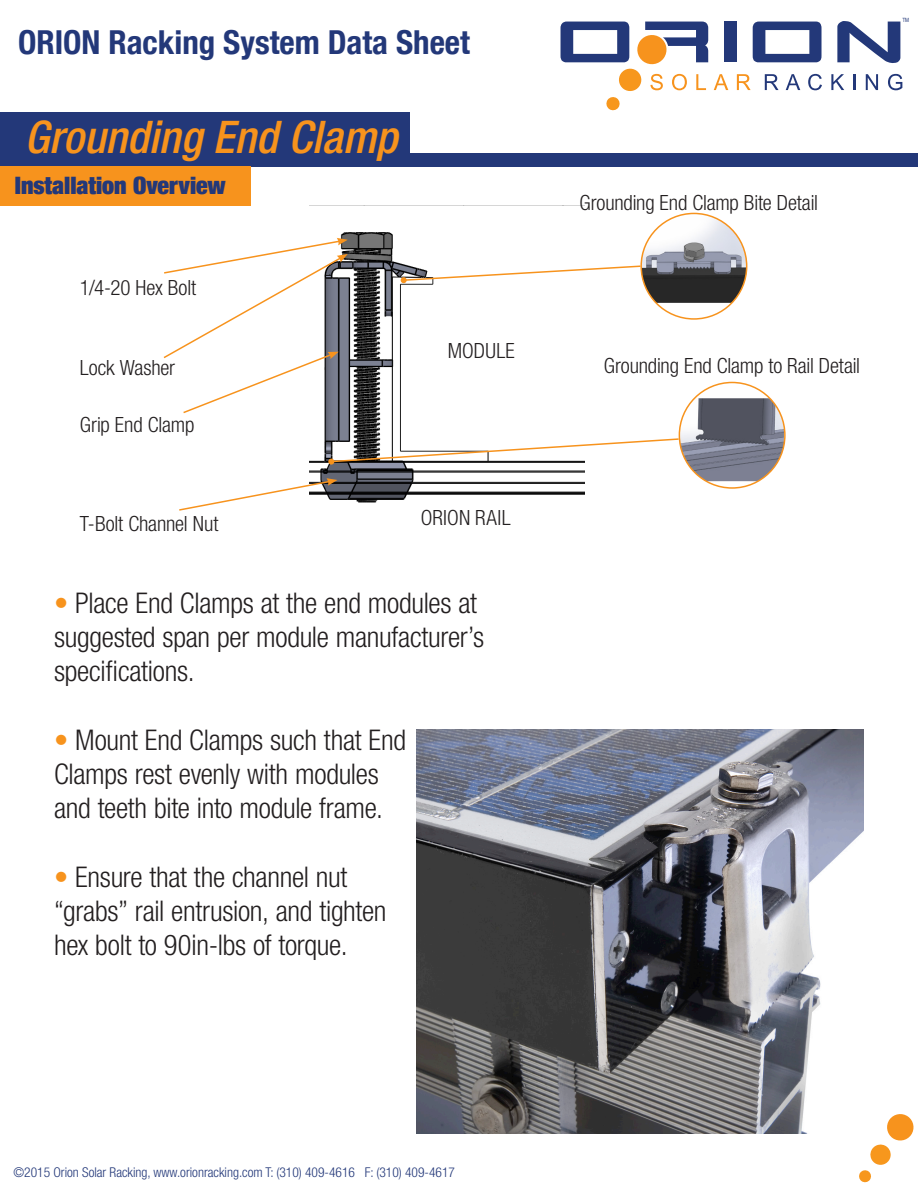
<style>
.page{position:relative;width:918px;height:1188px;background:#fff}
.page>*{position:absolute;margin:0;border:0;box-sizing:border-box;transform-origin:0 0}
.t1{font:italic 500 condensed 45px "Helvetica Neue LT Com";color:#f7931d}
.t2{font:700 condensed 33px "Helvetica Neue LT Com";color:#233879}
.t3{font:300 condensed 28.5px/34.2px "Helvetica Neue LT Com";letter-spacing:-.01em;color:#231f20}
.t4{font:900 condensed 24px "Helvetica Neue LT Com";color:#233879}
.t5{font:300 condensed 21px "Helvetica Neue LT Com";letter-spacing:-.01em;color:#231f20}
.t6{font:300 condensed 21px "Helvetica Neue LT Com";letter-spacing:.01em;color:#231f20}
.t7{font:300 condensed 13.5px "Helvetica Neue LT Com";color:#233879}
.t8{font:6.3px "Century Gothic";color:#000}
.t9{font:5.7px "Arial Narrow";color:#233879}
.s1{color:#f7931d}
</style>
<div class="page">
<div style="left:0;top:112px;width:409px;height:54px;background:#233879"></div>
<svg style="left:859px;top:1114px;width:55px;height:69px"></svg>
<div style="left:724px;top:22px;width:13px;height:40px;background:#233879"></div>
<svg style="left:753px;top:22px;width:69px;height:40px"></svg>
<svg style="left:837px;top:21px;width:63px;height:42px"></svg>
<svg style="left:561px;top:22px;width:147px;height:89px"></svg>
<svg style="left:714px;top:74px;width:14px;height:16px"></svg>
<svg style="left:737px;top:74px;width:14px;height:16px"></svg>
<svg style="left:765px;top:74px;width:14px;height:16px"></svg>
<svg style="left:786px;top:74px;width:14px;height:16px"></svg>
<svg style="left:808px;top:74px;width:14px;height:16px"></svg>
<svg style="left:831px;top:74px;width:13px;height:16px"></svg>
<svg style="left:853px;top:74px;width:2px;height:16px"></svg>
<svg style="left:866px;top:74px;width:12px;height:16px"></svg>
<svg style="left:888px;top:74px;width:14px;height:16px"></svg>
<div style="left:401px;top:153px;width:517px;height:13px;background:#233879"></div>
<svg style="left:309px;top:232px;width:276px;height:271px"></svg>
<div style="left:0;top:166px;width:251px;height:40px;background:#f7931d"></div>
<svg style="left:163px;top:238px;width:185px;height:177px"></svg>
<svg style="left:328px;top:437px;width:351px;height:28px"></svg>
<svg style="left:401px;top:265px;width:239px;height:18px"></svg>
<svg style="left:179px;top:478px;width:159px;height:33px"></svg>
<img style="left:417px;top:730px;width:447px;height:404px">
<img style="left:641px;top:213px;width:106px;height:90px">
<div style="left:640px;top:213px;width:107px;height:107px;border:2px solid #f7931d;border-radius:50%"></div>
<img style="left:679px;top:398px;width:104px;height:83px">
<div style="left:679px;top:382px;width:107px;height:107px;border:2px solid #f7931d;border-radius:50%"></div>
<p class="t2" style="left:18px;top:22px;width:454px">ORION Racking System Data Sheet</p>
<h1 class="t1" style="left:25px;top:110px;width:374px">Grounding End Clamp</h1>
<p class="t4" style="left:15px;top:171px;width:212px">Installation Overview</p>
<p class="t5" style="left:80px;top:276px;width:118px">1/4-20 Hex Bolt</p>
<p class="t5" style="left:580px;top:190px;width:240px">Grounding End Clamp Bite Detail</p>
<p class="t8" style="left:612px;top:193px;width:5px">4</p>
<p class="t8" style="left:711px;top:194px;width:5px">3</p>
<p class="t8" style="left:811px;top:193px;width:5px">2</p>
<p class="t5" style="left:448px;top:338px;width:69px">MODULE</p>
<p class="t5" style="left:80px;top:356px;width:97px">Lock Washer</p>
<p class="t5" style="left:604px;top:353px;width:258px">Grounding End Clamp to Rail Detail</p>
<p class="t5" style="left:80px;top:413px;width:116px">Grip End Clamp</p>
<p class="t5" style="left:80px;top:512px;width:140px">T-Bolt Channel Nut</p>
<p class="t8" style="left:155px;top:519px;width:5px">B</p>
<p class="t6" style="left:421px;top:506px;width:91px">ORION RAIL</p>
<p class="t3" style="left:54px;top:586px;width:432px"><span class="s1">•</span> Place End Clamps at the end modules at suggested span per module manufacturer’s specifications.</p>
<p class="t3" style="left:54px;top:723px;width:354px"><span class="s1">•</span> Mount End Clamps such that End<br>Clamps rest evenly with modules and teeth bite into module frame.</p>
<p class="t3" style="left:54px;top:859px;width:334px"><span class="s1">•</span> Ensure that the channel nut “grabs” rail entrusion, and tighten hex bolt to 90in-lbs of torque.</p>
<p class="t9" style="left:902px;top:15px;width:8px">TM</p>
<p class="t7" style="left:14px;top:1165px;width:443px">©2015 Orion Solar Racking, www.orionracking.com T: (310) 409-4616 F: (310) 409-4617</p>
</div>
